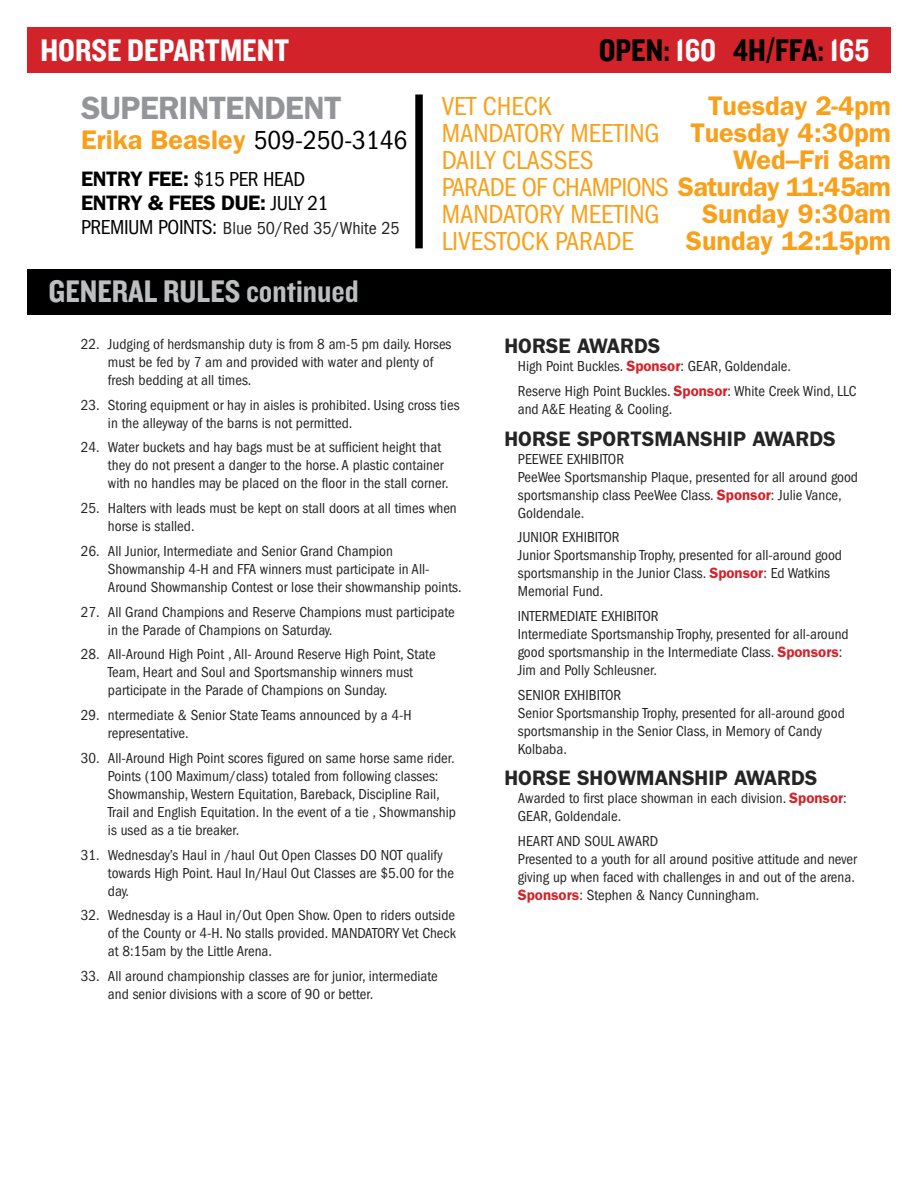
<style>
.page{position:relative;width:918px;height:1188px;background:#fff}
.page>*{position:absolute;margin:0;border:0;box-sizing:border-box;transform-origin:0 0}
.t1{font:32.4px "Knockout HTF50 Welterweight";color:#bcbec0}
.t2{font:32.4px "Knockout HTF50 Welterweight";color:#000}
.t3{font:32.4px "Knockout HTF50 Welterweight";color:#fff}
.t4{font:600 32.4px "Franklin Gothic";letter-spacing:-.02em;color:#939598}
.t5{font:condensed 27px/27px "Franklin Gothic";color:#f9a01b;text-align:justify}
.t6{font:600 27px "Franklin Gothic";color:#f9a01b}
.t7{font:600 21px "Franklin Gothic";color:#262526}
.t8{font:600 21px/24px "Franklin Gothic";letter-spacing:-.02em;color:#000}
.t9{font:condensed 18px "Franklin Gothic";color:#262526}
.t10{font:condensed 15px/18px "Franklin Gothic";color:#262526}
.s1{color:#fff}
.s2{font-weight:400;font-stretch:condensed;color:#000}
.s3{font-weight:400;font-stretch:condensed}
.s4{font-size:21px;color:#000}
.s5{font-weight:600;font-stretch:normal}
.s6{font-weight:600;font-stretch:normal;color:#d2232a}
</style>
<div class="page">
<div style="left:27px;top:27px;width:864px;height:45px;background:#d2232a"></div>
<div style="left:27px;top:270px;width:864px;height:45px;background:#000"></div>
<div style="left:415px;top:94px;width:8px;height:154px;background:#000"></div>
<h1 class="t3" style="left:40px;top:33px;width:151px">HORSE DEPARTM</h1>
<h1 class="t3" style="left:242px;top:33px;width:26px">ENT</h1>
<h1 class="t2" style="left:599px;top:33px;width:272px">OPEN: <span class="s1">160</span> 4H/FFA: <span class="s1">165</span></h1>
<h1 class="t4" style="left:81px;top:89px;width:262px">SUPERINTENDENT</h1>
<h2 class="t6" style="left:81px;top:124px;width:328px">Erika Beasley <span class="s2">509-250-3146</span></h2>
<h3 class="t8" style="left:81px;top:167px;width:249px">ENTRY FEE: <span class="s3">$15 PER HEAD<br></span>ENTRY &amp; FEES DUE: <span class="s3">JULY 21</span></h3>
<p class="t9" style="left:81px;top:218px;width:320px"><span class="s4">PREMIUM POINTS:</span> Blue 50/Red 35/White 25</p>
<h2 class="t5" style="left:442px;top:93px;width:451px;text-indent:267px"><span class="s5">Tuesday 2-4pm </span>MANDATORY MEETING <span class="s5">Tuesday 4:30pm </span>DAILY CLASSES</h2>
<h2 class="t5" style="left:442px;top:93px;width:111px">VET CHECK</h2>
<h2 class="t5" style="left:442px;top:147px;width:451px;text-indent:291px"><span class="s5">Wed–Fri 8am </span>PARADE OF CHAMPIONS <span class="s5">Saturday 11:45am </span>MANDATORY MEETING</h2>
<h2 class="t6" style="left:702px;top:198px;width:190px">Sunday 9:30am</h2>
<h2 class="t5" style="left:442px;top:228px;width:194px">LIVESTOCK PARADE</h2>
<h2 class="t6" style="left:686px;top:225px;width:207px">Sunday 12:15pm</h2>
<h1 class="t1" style="left:49px;top:275px;width:312px">GENERAL RULES continued</h1>
<p class="t10" style="left:108px;top:335px;width:345px;text-indent:-27px">22. Judging of herdsmanship duty is from 8 am-5 pm daily. Horses must be fed by 7 am and provided with water and plenty of fresh bedding at all times.</p>
<p class="t10" style="left:108px;top:396px;width:353px;text-indent:-27px">23. Storing equipment or hay in aisles is prohibited. Using cross ties in the alleyway of the barns is not permitted.</p>
<p class="t10" style="left:108px;top:438px;width:342px;text-indent:-27px">24. Water buckets and hay bags must be at sufficient height that they do not present a danger to the horse. A plastic container with no handles may be placed on the floor in the stall corner.</p>
<p class="t10" style="left:108px;top:499px;width:350px;text-indent:-27px">25. Halters with leads must be kept on stall doors at all times when horse is stalled.</p>
<p class="t10" style="left:108px;top:542px;width:355px;text-indent:-27px">26. All Junior, Intermediate and Senior Grand Champion<br>Showmanship 4-H and FFA winners must participate in All-<br>Around Showmanship Contest or lose their showmanship points.</p>
<p class="t10" style="left:108px;top:603px;width:348px;text-indent:-27px">27. All Grand Champions and Reserve Champions must participate in the Parade of Champions on Saturday.</p>
<p class="t10" style="left:108px;top:645px;width:329px;text-indent:-27px">28. All-Around High Point , All- Around Reserve High Point, State<br>Team, Heart and Soul and Sportsmanship winners must participate in the Parade of Champions on Sunday.</p>
<p class="t10" style="left:108px;top:706px;width:305px;text-indent:-27px">29. ntermediate &amp; Senior State Teams announced by a 4-H representative.</p>
<p class="t10" style="left:108px;top:749px;width:349px;text-indent:-27px">30. All-Around High Point scores figured on same horse same rider.<br>Points (100 Maximum/class) totaled from following classes:<br>Showmanship, Western Equitation, Bareback, Discipline Rail, Trail and English Equitation. In the event of a tie , Showmanship is used as a tie breaker.</p>
<p class="t10" style="left:108px;top:846px;width:348px;text-indent:-27px">31. Wednesday’s Haul in /haul Out Open Classes DO NOT qualify towards High Point. Haul In/Haul Out Classes are $5.00 for the day.</p>
<p class="t10" style="left:108px;top:906px;width:349px;text-align:justify;text-indent:-27px">32. Wednesday is a Haul in/Out Open Show. Open to riders outside of the County or 4-H. No stalls provided. MANDATORY Vet Check at 8:15am by the Little Arena.</p>
<p class="t10" style="left:108px;top:967px;width:331px;text-indent:-27px">33. All around championship classes are for junior, intermediate and senior divisions with a score of 90 or better.</p>
<h3 class="t7" style="left:504px;top:334px;width:158px">HORSE AWARDS</h3>
<p class="t10" style="left:518px;top:354px;width:340px;line-height:24.8px">High Point Buckles. <span class="s6">Sponsor</span>: GEAR, Goldendale.<br>Reserve High Point Buckles. <span class="s6">Sponsor</span>: White Creek Wind, LLC</p>
<p class="t10" style="left:518px;top:400px;width:156px">and A&amp;E Heating &amp; Cooling.</p>
<h3 class="t7" style="left:504px;top:426px;width:333px">HORSE SPORTSMANSHIP AWARDS</h3>
<p class="t10" style="left:518px;top:450px;width:342px">PEEWEE EXHIBITOR<br>PeeWee Sportsmanship Plaque, presented for all around good sportsmanship class PeeWee Class. <span class="s6">Sponsor</span>: Julie Vance, Goldendale.</p>
<p class="t10" style="left:518px;top:528px;width:326px">JUNIOR EXHIBITOR<br>Junior Sportsmanship Trophy, presented for all-around good sportsmanship in the Junior Class. <span class="s6">Sponsor</span>: Ed Watkins Memorial Fund.</p>
<p class="t10" style="left:518px;top:607px;width:332px">INTERMEDIATE EXHIBITOR<br>Intermediate Sportsmanship Trophy, presented for all-around good sportsmanship in the Intermediate Class. <span class="s6">Sponsors</span>:<br>Jim and Polly Schleusner.</p>
<p class="t10" style="left:518px;top:686px;width:329px">SENIOR EXHIBITOR<br>Senior Sportsmanship Trophy, presented for all-around good sportsmanship in the Senior Class, in Memory of Candy Kolbaba.</p>
<h3 class="t7" style="left:504px;top:766px;width:315px">HORSE SHOWMANSHIP AWARDS</h3>
<p class="t10" style="left:518px;top:789px;width:330px">Awarded to first place showman in each division. <span class="s6">Sponsor</span>:<br>GEAR, Goldendale.</p>
<p class="t10" style="left:518px;top:832px;width:341px">HEART AND SOUL AWARD<br>Presented to a youth for all around positive attitude and never giving up when faced with challenges in and out of the arena.<br><span class="s6">Sponsors</span>: Stephen &amp; Nancy Cunningham.</p>
</div>
